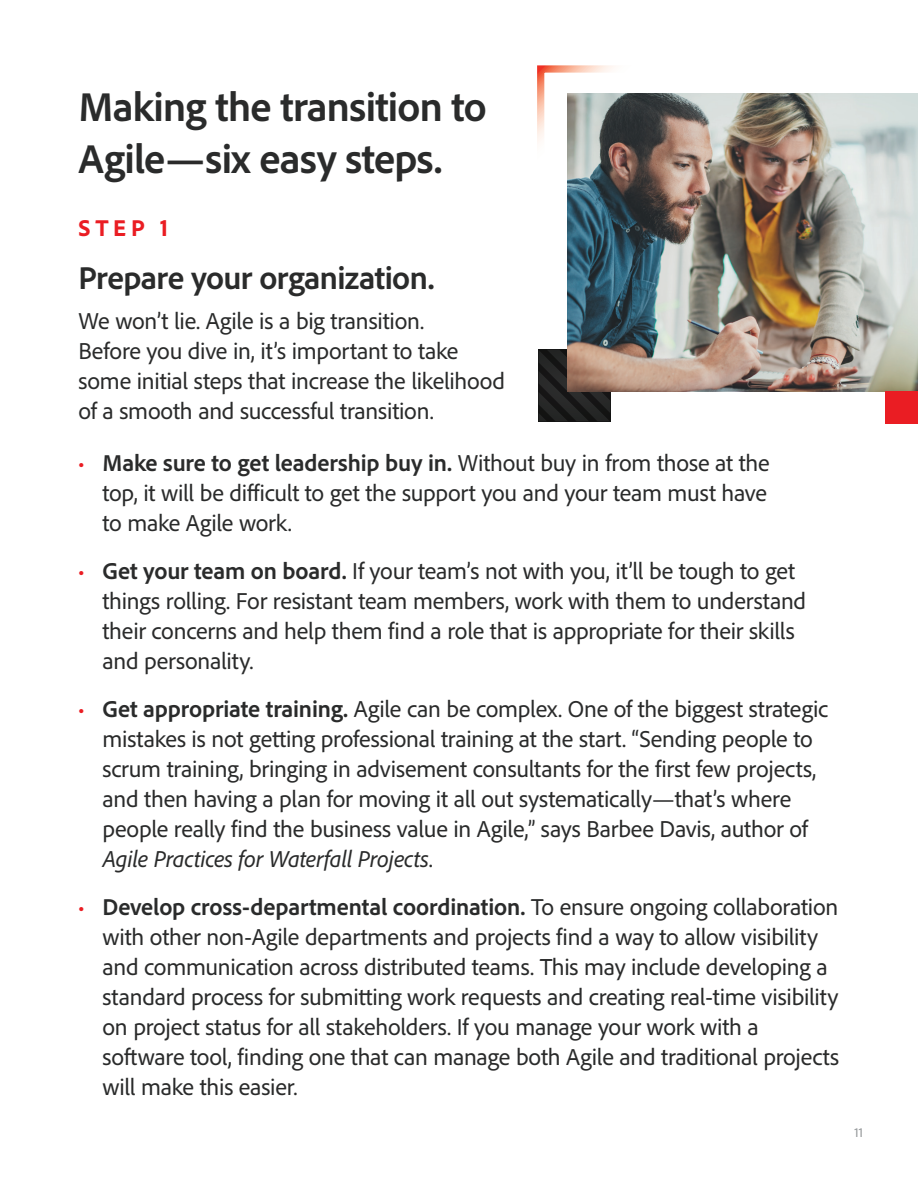
<style>
.page{position:relative;width:918px;height:1188px;background:#fff}
.page>*{position:absolute;margin:0;border:0;box-sizing:border-box;transform-origin:0 0}
.t1{font:700 42px/52.5px "Adobe Clean";letter-spacing:-.015em;color:#2a2b2b}
.t2{font:700 33px "Adobe Clean";letter-spacing:-.015em;color:#2a2b2b}
.t3{font:24px/30px "Adobe Clean";letter-spacing:-.01em;color:#2a2b2b}
.t4{font:800 24px "Adobe Clean";color:#ea1d23}
.t5{font:13.5px "Adobe Clean";color:#939698}
.s1{font-family:"Arial";font-size:16.5px;color:#ea1d23}
.s2{font-weight:700}
.s3{font-style:italic}
</style>
<div class="page">
<div style="left:538px;top:350px;width:72px;height:71px;background:linear-gradient(to right,#202020,#1f2020)"></div>
<img style="left:567px;top:93px;width:351px;height:299px">
<div style="left:885px;top:392px;width:33px;height:32px;background:#ea1d23"></div>
<svg style="left:537px;top:65px;width:103px;height:113px"></svg>
<h1 class="t1" style="left:78px;top:79px;width:410px">Making the transition to<br>Agile—six easy steps.</h1>
<p class="t4" style="left:79px;top:212px;width:91px">STEP 1</p>
<h2 class="t2" style="left:79px;top:256px;width:358px">Prepare your organization.</h2>
<p class="t3" style="left:79px;top:305px;width:428px">We won’t lie. Agile is a big transition.<br>Before you dive in, it’s important to take some initial steps that increase the likelihood of a smooth and successful transition.</p>
<p class="t3" style="left:102px;top:447px;width:669px;text-align:justify;text-indent:-24px"><span class="s1">•</span> <span class="s2">Make sure to get leadership buy in.</span> Without buy in from those at the top, it will be difficult to get the support you and your team must have to make Agile work.</p>
<p class="t3" style="left:103px;top:555px;width:705px;text-indent:-24px"><span class="s1">•</span> <span class="s2">Get your team on board.</span> If your team’s not with you, it’ll be tough to get things rolling. For resistant team members, work with them to understand their concerns and help them find a role that is appropriate for their skills and personality.</p>
<p class="t3" style="left:103px;top:693px;width:727px;text-indent:-24px"><span class="s1">•</span> <span class="s2">Get appropriate training.</span> Agile can be complex. One of the biggest strategic mistakes is not getting professional training at the start. “Sending people to scrum training, bringing in advisement consultants for the first few projects, and then having a plan for moving it all out systematically—that’s where people really find the business value in Agile,” says Barbee Davis, author of <span class="s3">Agile Practices for Waterfall Projects</span>.</p>
<p class="t3" style="left:103px;top:891px;width:738px;text-indent:-24px"><span class="s1">•</span> <span class="s2">Develop cross-departmental coordination.</span> To ensure ongoing collaboration with other non-Agile departments and projects find a way to allow visibility and communication across distributed teams. This may include developing a standard process for submitting work requests and creating real-time visibility on project status for all stakeholders. If you manage your work with a software tool, finding one that can manage both Agile and traditional projects will make this easier.</p>
<p class="t5" style="left:854px;top:1124px;width:10px">11</p>
</div>
